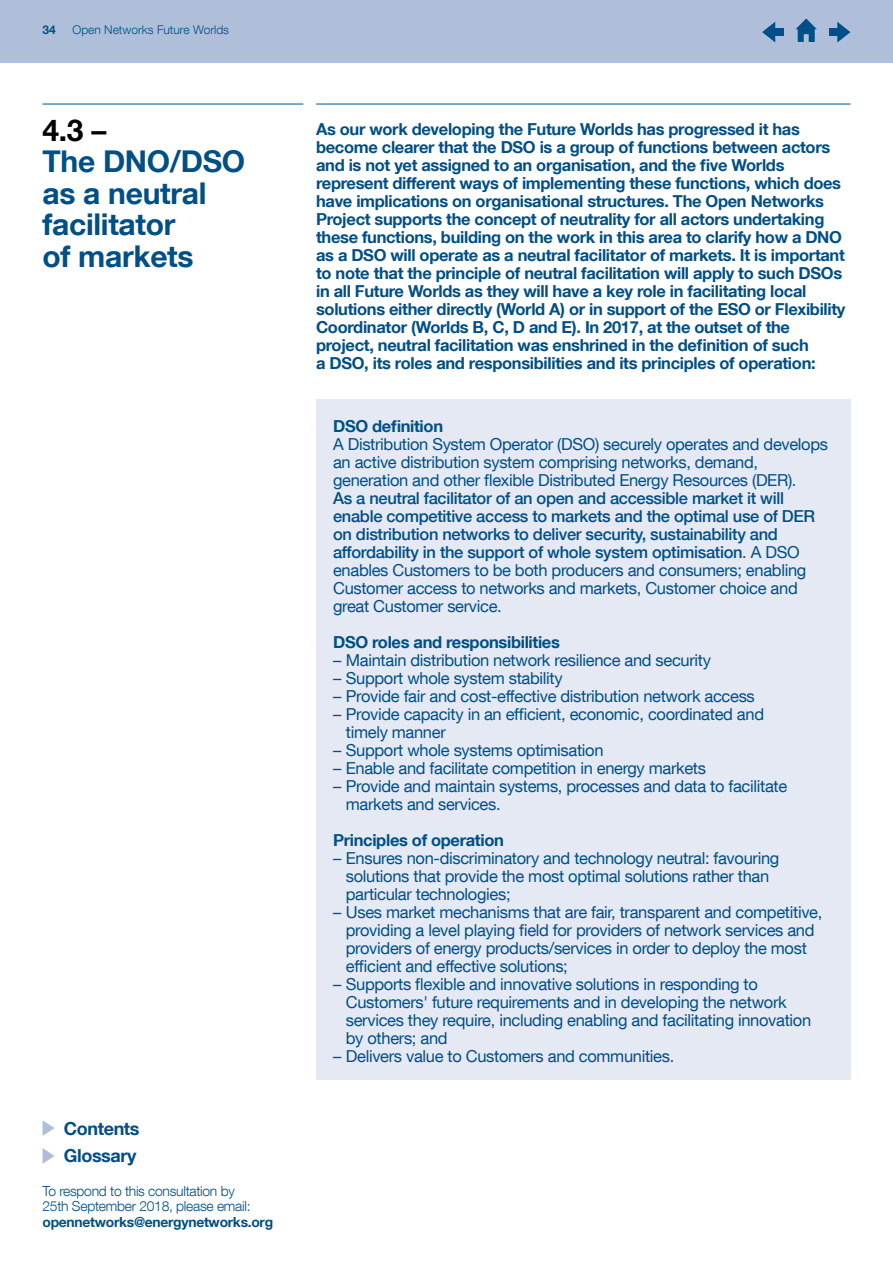
<style>
.page{position:relative;width:893px;height:1263px;background:#fff}
.page>*{position:absolute;margin:0;border:0;box-sizing:border-box;transform-origin:0 0}
.t1{font:700 30px/31.5px "Helvetica Neue LT Com";letter-spacing:-.01em;color:#004f86}
.t2{font:700 30px "Helvetica Neue LT Com";color:#000}
.t3{font:700 18px/27px "Helvetica Neue LT Com";letter-spacing:-.02em;color:#004f86}
.t4{font:16.5px/18px "Helvetica Neue LT Com";letter-spacing:-.02em;color:#004f86}
.t5{font:700 16.5px/18px "Helvetica Neue LT Com";letter-spacing:-.02em;color:#004f86}
.t6{font:500 16.5px/18px "Helvetica Neue LT Com";letter-spacing:-.02em;color:#004f86}
.t7{font:300 13.8px/15.3px "Helvetica Neue LT Com";letter-spacing:-.02em;color:#004f86}
.t8{font:700 13.8px "Helvetica Neue LT Com";letter-spacing:-.02em;color:#004f86}
.t9{font:300 12px "Helvetica Neue LT Com";color:#004f86}
.t10{font:700 12px "Helvetica Neue LT Com";color:#004f86}
.s1{font-weight:400}
</style>
<div class="page">
<hr style="left:43px;top:104px;width:260px;height:1px;background:#004f86">
<hr style="left:316px;top:104px;width:534px;height:1px;background:#004f86">
<div style="left:316px;top:399px;width:534px;height:680px;background:#e4e9f3"></div>
<div style="left:0;top:0;width:893px;height:63px;background:#afbfd9"></div>
<svg style="left:43px;top:1148px;width:12px;height:16px"></svg>
<svg style="left:43px;top:1120px;width:12px;height:16px"></svg>
<svg style="left:795px;top:18px;width:22px;height:24px"></svg>
<svg style="left:837px;top:22px;width:13px;height:21px"></svg>
<div style="left:829px;top:29px;width:12px;height:7px;background:#004f86"></div>
<svg style="left:762px;top:22px;width:13px;height:20px"></svg>
<div style="left:772px;top:28px;width:11px;height:8px;background:#004f86"></div>
<p class="t10" style="left:43px;top:22px;width:15px">34</p>
<p class="t9" style="left:73px;top:22px;width:158px">Open Networks Future Worlds</p>
<h1 class="t2" style="left:43px;top:111px;width:65px">4.3 –</h1>
<h1 class="t1" style="left:43px;top:145px;width:204px">The DNO/DSO as a neutral facilitator<br>of markets</h1>
<p class="t3" style="left:64px;top:1114px;width:77px">Contents<br>Glossary</p>
<p class="t7" style="left:43px;top:1183px;width:210px">To respond to this consultation by<br>25th September 2018, please email:</p>
<p class="t8" style="left:43px;top:1213px;width:232px">opennetworks@energynetworks.org</p>
<p class="t5" style="left:316px;top:120px;width:531px">As our work developing the Future Worlds has progressed it has become clearer that the DSO is a group of functions between actors and is not yet assigned to an organisation, and the five Worlds represent different ways of implementing these functions, which does have implications on organisational structures. The Open Networks Project supports the concept of neutrality for all actors undertaking these functions, building on the work in this area to clarify how a DNO as a DSO will operate as a neutral facilitator of markets. It is important to note that the principle of neutral facilitation will apply to such DSOs in all Future Worlds as they will have a key role in facilitating local solutions either directly (World A) or in support of the ESO or Flexibility Coordinator (Worlds B, C, D and E). In 2017, at the outset of the project, neutral facilitation was enshrined in the definition of such<br>a DSO, its roles and responsibilities and its principles of operation:</p>
<p class="t5" style="left:333px;top:417px;width:112px">DSO definition</p>
<p class="t4" style="left:333px;top:435px;width:497px">A Distribution System Operator (DSO) securely operates and develops an active distribution system comprising networks, demand, generation and other flexible Distributed Energy Resources (DER).</p>
<p class="t6" style="left:333px;top:489px;width:484px">As a neutral facilitator of an open and accessible market it will enable competitive access to markets and the optimal use of DER on distribution networks to deliver security, sustainability and affordability in the support of whole system optimisation<span class="s1">. A DSO enables Customers to be both producers and consumers; enabling Customer access to networks and markets, Customer choice and great Customer service.</span></p>
<p class="t5" style="left:333px;top:633px;width:228px">DSO roles and responsibilities</p>
<p class="t4" style="left:333px;top:651px;width:379px">– Maintain distribution network resilience and security</p>
<p class="t4" style="left:333px;top:669px;width:231px">– Support whole system stability</p>
<p class="t4" style="left:333px;top:687px;width:423px">– Provide fair and cost-effective distribution network access</p>
<p class="t4" style="left:346px;top:705px;width:420px;text-indent:-13px">– Provide capacity in an efficient, economic, coordinated and timely manner</p>
<p class="t4" style="left:333px;top:741px;width:272px">– Support whole systems optimisation</p>
<p class="t4" style="left:333px;top:759px;width:374px">– Enable and facilitate competition in energy markets</p>
<p class="t4" style="left:346px;top:777px;width:443px;text-indent:-13px">– Provide and maintain systems, processes and data to facilitate markets and services.</p>
<p class="t5" style="left:333px;top:831px;width:172px">Principles of operation</p>
<p class="t4" style="left:346px;top:849px;width:435px;text-indent:-13px">– Ensures non-discriminatory and technology neutral: favouring solutions that provide the most optimal solutions rather than particular technologies;</p>
<p class="t4" style="left:346px;top:903px;width:478px;text-indent:-13px">– Uses market mechanisms that are fair, transparent and competitive, providing a level playing field for providers of network services and providers of energy products/services in order to deploy the most efficient and effective solutions;</p>
<p class="t4" style="left:346px;top:975px;width:467px;text-indent:-13px">– Supports flexible and innovative solutions in responding to Customers' future requirements and in developing the network services they require, including enabling and facilitating innovation by others; and</p>
<p class="t4" style="left:333px;top:1047px;width:343px">– Delivers value to Customers and communities.</p>
</div>
